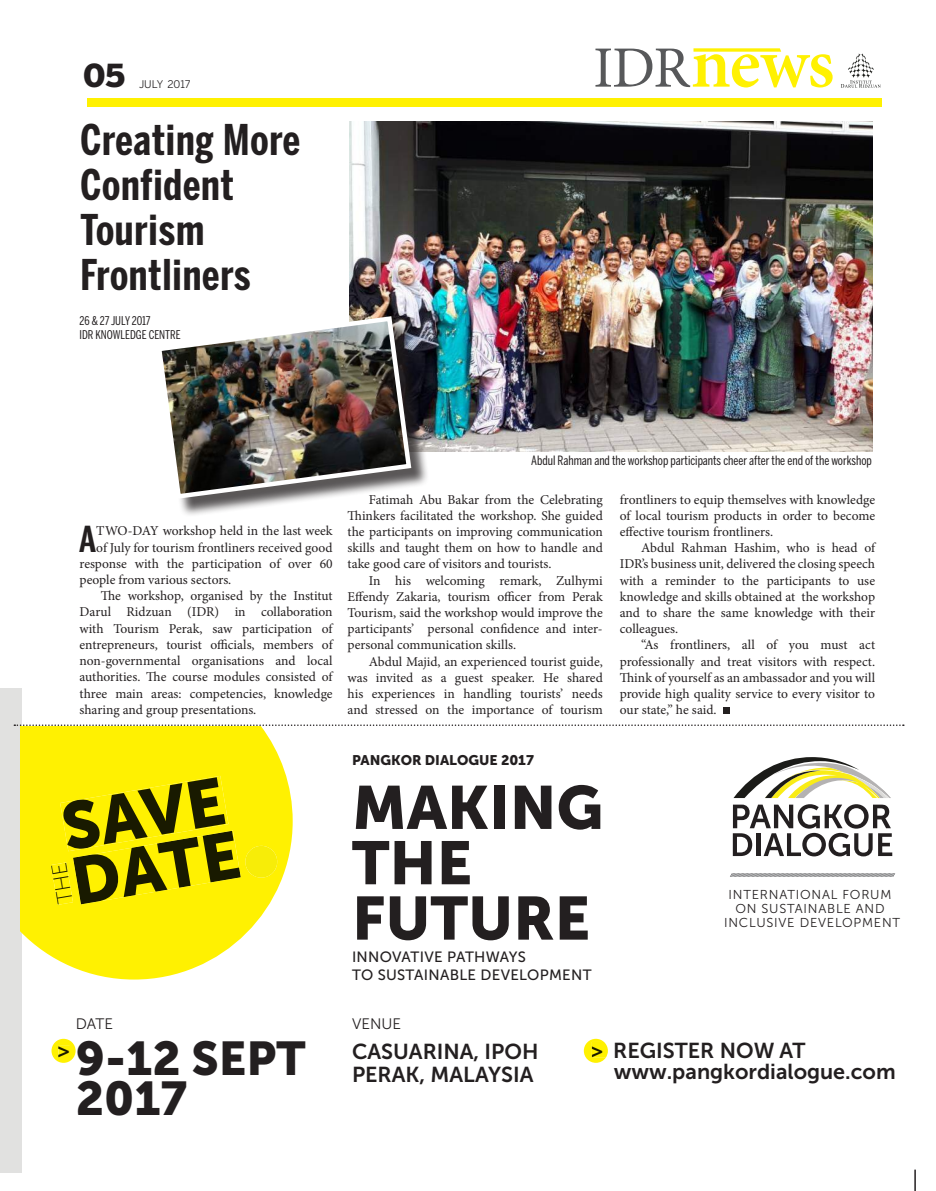
<style>
.page{position:relative;width:936px;height:1191px;background:#fff}
.page>*{position:absolute;margin:0;border:0;box-sizing:border-box;transform-origin:0 0}
.t1{font:600 71.55px "Minion Pro";color:#fff101}
.t2{font:66.15px "Museo Sans 900";color:#191a00}
.t3{font:60.6px/55.3px "Museo Sans 900";color:#231f20}
.t4{font:47.1px/40.7px "Museo Sans 900";color:#231f20}
.t5{font:700 42px/45px "Benton Sans Comp";letter-spacing:.02em;color:#231f20}
.t6{font:700 35.4px "Benton Sans Comp";color:#231f20}
.t7{font:900 31.5px "Benton Sans";color:#231f20}
.t8{font:21.45px/23.5px "Museo Sans 700";color:#231f20}
.t9{font:21.45px "Museo Sans 700";color:#191a00}
.t10{font:15.15px "Museo Sans 300";color:#231f20}
.t11{font:14.85px/17.9px "Museo Sans 500";letter-spacing:.02em;color:#231f20}
.t12{font:13.95px "Museo Sans 900";color:#231f20}
.t13{font:13.5px/16.2px "Minion Pro";letter-spacing:-.005em;color:#231f20;text-align:justify}
.t14{font:12.9px/14px "Museo Sans 300";letter-spacing:.06em;color:#231f20;text-align:center}
.t15{font:12.75px "Benton Sans Comp";color:#231f20}
.t16{font:12px/13.5px "Benton Sans Comp";color:#231f20}
.t17{font:10.5px "Benton Sans";letter-spacing:-.005em;color:#231f20}
.s1{font-weight:400;font-size:58.5px;color:#57585a}
</style>
<div class="page">
<div style="left:0;top:688px;width:21px;height:484px;background:#e1e1e0"></div>
<svg style="left:914px;top:1169px;width:1px;height:22px"></svg>
<div style="left:87px;top:98px;width:794px;height:9px;background:#fff101"></div>
<svg style="left:841px;top:53px;width:39px;height:35px"></svg>
<svg style="left:693px;top:48px;width:88px;height:4px"></svg>
<img style="left:349px;top:121px;width:523px;height:330px">
<div style="left:159px;top:319px;width:270px;height:198px;background:#231f20;opacity:.75"></div>
<img style="left:159px;top:314px;width:255px;height:187px">
<div style="left:722px;top:707px;width:7px;height:7px;background:#231f20"></div>
<svg style="left:732px;top:804px;width:160px;height:52px"></svg>
<svg style="left:733px;top:757px;width:157px;height:41px"></svg>
<svg style="left:730px;top:873px;width:165px;height:4px"></svg>
<svg style="left:583px;top:1038px;width:25px;height:24px"></svg>
<svg style="left:51px;top:1038px;width:25px;height:24px"></svg>
<div style="left:59px;top:1045px;width:11px;height:12px;background:#fff101"></div>
<svg style="left:20px;top:726px;width:273px;height:253px;fill:#fff101"></svg>
<div style="left:245px;top:846px;width:32px;height:31px;background:#f7ed08;border-radius:50%"></div>
<svg style="left:14px;top:724px;width:889px;height:2px"></svg>
<div style="left:51px;top:776px;width:190px;height:129px;background:#fff101"></div>
<h3 class="t7" style="left:83px;top:57px;width:43px">05</h3>
<p class="t17" style="left:139px;top:78px;width:53px">JULY 2017</p>
<h3 class="t5" style="left:81px;top:117px;width:221px">Creating More<br>Confident<br>Tourism<br>Frontliners</h3>
<p class="t16" style="left:79px;top:314px;width:103px">26 &amp; 27 JULY 2017<br>IDR KNOWLEDGE CENTRE</p>
<h1 class="t1" style="left:593px;top:14px;width:243px"><span class="s1">IDR</span>news</h1>
<h3 class="t6" style="left:79px;top:518px;width:18px">A</h3>
<p class="t13" style="left:96px;top:523px;width:238px">TWO-DAY workshop held in the last week</p>
<p class="t13" style="left:96px;top:539px;width:238px">of July for tourism frontliners received good</p>
<p class="t13" style="left:79px;top:555px;width:255px">response with the participation of over 60</p>
<p class="t13" style="left:79px;top:571px;width:153px">people from various sectors.</p>
<p class="t13" style="left:101px;top:588px;width:233px">The workshop, organised by the Institut</p>
<p class="t13" style="left:79px;top:604px;width:254px">Darul Ridzuan (IDR) in collaboration</p>
<p class="t13" style="left:79px;top:620px;width:254px">with Tourism Perak, saw participation of</p>
<p class="t13" style="left:79px;top:636px;width:255px">entrepreneurs, tourist officials, members of</p>
<p class="t13" style="left:79px;top:652px;width:254px">non-governmental organisations and local</p>
<p class="t13" style="left:79px;top:669px;width:254px">authorities. The course modules consisted of</p>
<p class="t13" style="left:79px;top:685px;width:254px">three main areas: competencies, knowledge</p>
<p class="t13" style="left:79px;top:701px;width:178px">sharing and group presentations.</p>
<p class="t15" style="left:531px;top:453px;width:342px">Abdul Rahman and the workshop participants cheer after the end of the workshop</p>
<p class="t13" style="left:347px;top:491px;width:257px;text-indent:21px">Fatimah Abu Bakar from the Celebrating Thinkers facilitated the workshop. She guided the participants on improving communication skills and taught them on how to handle and take good care of visitors and tourists.</p>
<p class="t13" style="left:347px;top:572px;width:257px;text-indent:21px">In his welcoming remark, Zulhymi Effendy Zakaria, tourism officer from Perak Tourism, said the workshop would improve the participants’ personal confidence and inter&shy;personal communication skills.</p>
<p class="t13" style="left:347px;top:653px;width:257px;text-indent:21px">Abdul Majid, an experienced tourist guide, was invited as a guest speaker. He shared his experiences in handling tourists’ needs and stressed on the importance of tourism</p>
<p class="t13" style="left:619px;top:491px;width:257px">frontliners to equip themselves with knowledge of local tourism products in order to become effective tourism frontliners.</p>
<p class="t13" style="left:619px;top:540px;width:257px;text-indent:21px">Abdul Rahman Hashim, who is head of IDR’s business unit, delivered the closing speech with a reminder to the participants to use knowledge and skills obtained at the workshop and to share the same knowledge with their colleagues.</p>
<p class="t13" style="left:619px;top:637px;width:257px;text-indent:21px">“As frontliners, all of you must act professionally and treat visitors with respect.<br>Think of yourself as an ambassador and you will provide high quality service to every visitor to our state,” he said.</p>
<h2 class="t2" style="left:56px;top:791px;width:166px;rotate:-10deg">SAVE</h2>
<h2 class="t2" style="left:65px;top:846px;width:172px;rotate:-10deg">DATE</h2>
<p class="t12" style="left:352px;top:752px;width:183px">PANGKOR DIALOGUE 2017</p>
<h3 class="t3" style="left:352px;top:780px;width:253px">MAKING<br>THE<br>FUTURE</h3>
<p class="t11" style="left:352px;top:947px;width:241px">INNOVATIVE PATHWAYS<br>TO SUSTAINABLE DEVELOPMENT</p>
<p class="t14" style="left:724px;top:887px;width:177px">INTERNATIONAL FORUM<br>ON SUSTAINABLE AND<br>INCLUSIVE DEVELOPMENT</p>
<p class="t10" style="left:76px;top:1015px;width:39px">DATE</p>
<p class="t10" style="left:352px;top:1015px;width:51px">VENUE</p>
<h3 class="t4" style="left:76px;top:1037px;width:231px">9-12 SEPT<br>2017</h3>
<h3 class="t8" style="left:352px;top:1039px;width:188px">CASUARINA, IPOH<br>PERAK, MALAYSIA</h3>
<h3 class="t8" style="left:58px;top:1038px;width:13px">&gt;</h3>
<h3 class="t9" style="left:590px;top:1038px;width:13px">&gt;</h3>
<h3 class="t8" style="left:613px;top:1039px;width:284px;line-height:21.8px">REGISTER NOW AT www.pangkordialogue.com</h3>
</div>
